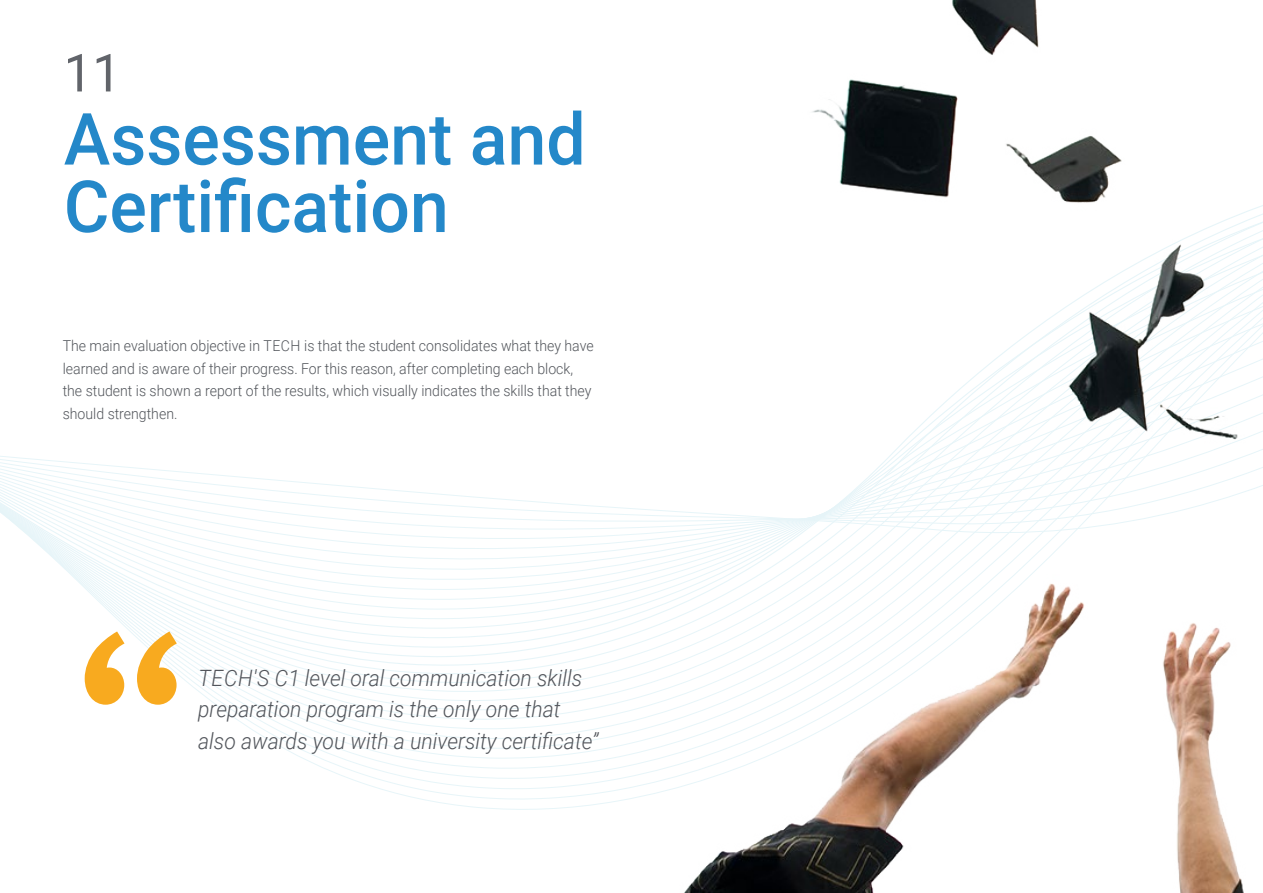
<style>
.page{position:relative;width:1263px;height:893px;background:#fff}
.page>*{position:absolute;margin:0;border:0;box-sizing:border-box;transform-origin:0 0}
.t1{font:500 72px/67.5px "Roboto";color:#2488c9}
.t2{font:52.5px "Roboto";color:#61646a}
.t3{font:italic 300 22.5px/31.5px "Roboto";color:#52555b;scale:.94 1}
.t4{font:300 15px/22.5px "Roboto";color:#52555b;scale:.94 1}
</style>
<div class="page">
<svg style="left:0;top:456px;width:642px;height:354px"></svg>
<svg style="left:85px;top:631px;width:92px;height:74px"></svg>
<img style="left:642px;top:0;width:621px;height:893px">
<h2 class="t2" style="left:64px;top:36px;width:59px">11</h2>
<h1 class="t1" style="left:64px;top:103px;width:523px">Assessment and<br>Certification</h1>
<p class="t4" style="left:63px;top:334px;width:566px">The main evaluation objective in TECH is that the student consolidates what they have learned and is aware of their progress. For this reason, after completing each block, the student is shown a report of the results, which visually indicates the skills that they should strengthen.</p>
<h3 class="t3" style="left:198px;top:661px;width:427px">TECH'S C1 level oral communication skills preparation program is the only one that also awards you with a university certificate”</h3>
</div>
